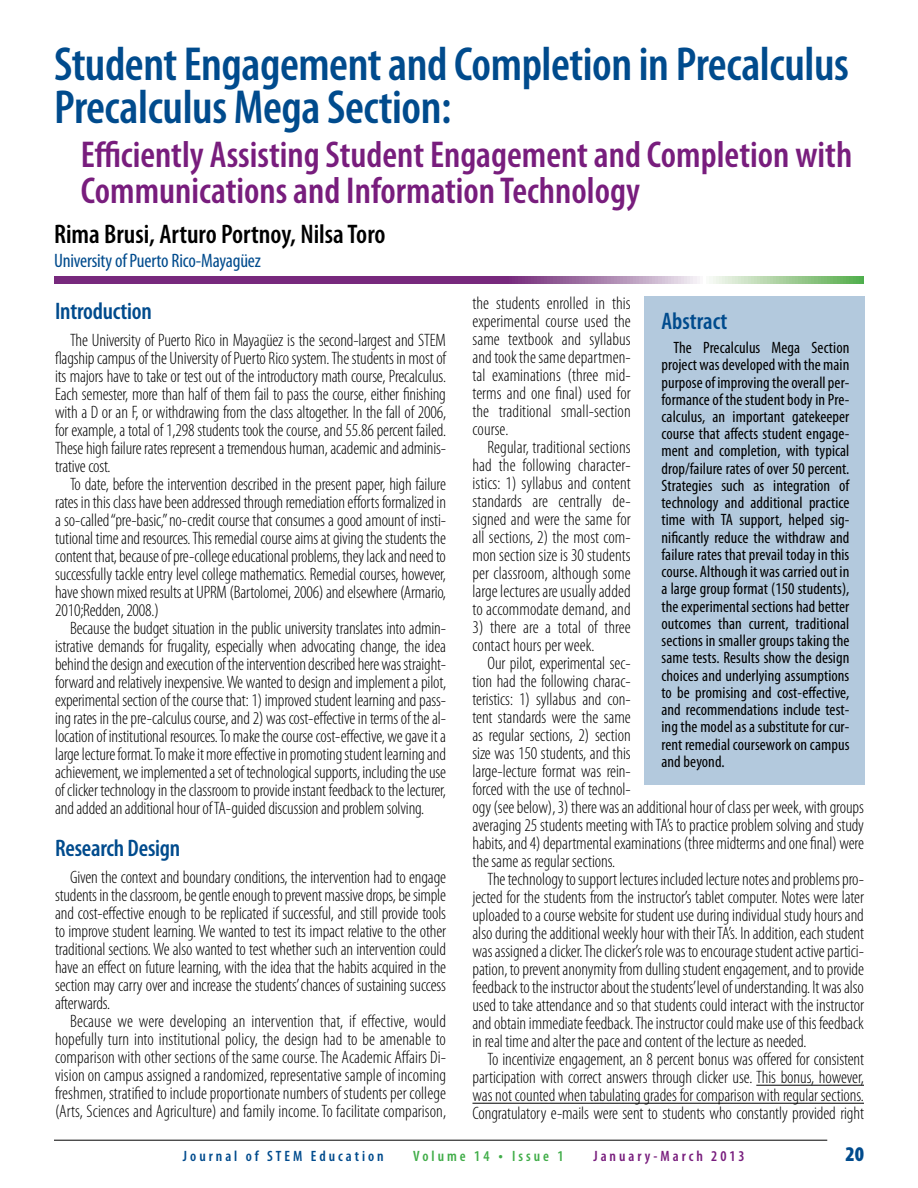
<style>
.page{position:relative;width:918px;height:1188px;background:#fff}
.page>*{position:absolute;margin:0;border:0;box-sizing:border-box;transform-origin:0 0}
.t1{font:600 condensed 48px/43.5px "Myriad Pro";letter-spacing:-.01em;color:#004b8d}
.t2{font:600 condensed 37.5px/36px "Myriad Pro";color:#781d7d}
.t3{font:600 condensed 27px "Myriad Pro";color:#000}
.t4{font:600 condensed 24px "Myriad Pro";letter-spacing:-.01em;color:#004b8d}
.t5{font:900 condensed 21px "Myriad Pro";color:#004b8d}
.t6{font:condensed 19.5px "Myriad Pro";letter-spacing:-.01em;color:#004b8d}
.t7{font:300 condensed 18px/18px "Myriad Pro";letter-spacing:-.005em;color:#000;text-align:justify}
.t8{font:condensed 16.5px/17.2px "Myriad Pro";letter-spacing:.005em;color:#000;text-align:justify}
.t9{font:600 condensed 15px "Myriad Pro";letter-spacing:.2em;color:#004b8d}
.t10{font:600 condensed 15px "Myriad Pro";letter-spacing:.2em;color:#781d7d}
.t11{font:600 condensed 15px "Myriad Pro";letter-spacing:.2em;color:#41ad49}
.s1{font-size:16.5px}
</style>
<div class="page">
<hr style="left:54px;top:1140px;width:773px;height:1px;background:#000">
<div style="left:644px;top:296px;width:221px;height:488px;background:#b3c9dd"></div>
<svg style="left:54px;top:276px;width:810px;height:8px;background:#8e6291"></svg>
<hr style="left:756px;top:1085px;width:108px;height:1px;background:#000">
<hr style="left:472px;top:1103px;width:392px;height:1px;background:#000">
<h1 class="t1" style="left:54px;top:41px;width:796px">Student Engagement and Completion in Precalculus<br>Precalculus Mega Section:</h1>
<h2 class="t2" style="left:81px;top:135px;width:773px">Efficiently Assisting Student Engagement and Completion with<br>Communications and Information Technology</h2>
<h3 class="t3" style="left:54px;top:217px;width:333px">Rima Brusi, Arturo Portnoy, Nilsa Toro</h3>
<p class="t6" style="left:54px;top:249px;width:208px">University of Puerto Rico-Mayagüez</p>
<h3 class="t4" style="left:55px;top:297px;width:98px">Introduction</h3>
<p class="t7" style="left:55px;top:331px;width:393px;text-indent:15px">The University of Puerto Rico in Mayagüez is the second-largest and STEM flagship campus of the University of Puerto Rico system. The students in most of its majors have to take or test out of the introductory math course, Precalculus.<br>Each semester, more than half of them fail to pass the course, either finishing with a D or an F, or withdrawing from the class altogether. In the fall of 2006, for example, a total of 1,298 students took the course, and 55.86 percent failed.<br>These high failure rates represent a tremendous human, academic and adminis&shy;trative cost.</p>
<p class="t7" style="left:55px;top:475px;width:392px;text-indent:15px">To date, before the intervention described in the present paper, high failure rates in this class have been addressed through remediation efforts formalized in a so-called “pre-basic,” no-credit course that consumes a good amount of insti&shy;tutional time and resources. This remedial course aims at giving the students the content that, because of pre-college educational problems, they lack and need to successfully tackle entry level college mathematics. Remedial courses, however, have shown mixed results at UPRM (Bartolomei, 2006) and elsewhere (Armario, 2010;Redden, 2008.)</p>
<p class="t7" style="left:55px;top:619px;width:393px;text-indent:15px">Because the budget situation in the public university translates into admin&shy;istrative demands for frugality, especially when advocating change, the idea behind the design and execution of the intervention described here was straight&shy;forward and relatively inexpensive. We wanted to design and implement a pilot, experimental section of the course that: 1) improved student learning and pass&shy;ing rates in the pre-calculus course, and 2) was cost-effective in terms of the al&shy;location of institutional resources. To make the course cost-effective, we gave it a large lecture format. To make it more effective in promoting student learning and achievement, we implemented a set of technological supports, including the use of clicker technology in the classroom to provide instant feedback to the lecturer, and added an additional hour of TA-guided discussion and problem solving.</p>
<h3 class="t4" style="left:55px;top:834px;width:127px">Research Design</h3>
<p class="t7" style="left:55px;top:868px;width:393px;text-indent:15px">Given the context and boundary conditions, the intervention had to engage students in the classroom, be gentle enough to prevent massive drops, be simple and cost-effective enough to be replicated if successful, and still provide tools to improve student learning. We wanted to test its impact relative to the other traditional sections. We also wanted to test whether such an intervention could have an effect on future learning, with the idea that the habits acquired in the section may carry over and increase the students’ chances of sustaining success afterwards.</p>
<p class="t7" style="left:55px;top:1012px;width:393px;text-indent:15px">Because we were developing an intervention that, if effective, would hopefully turn into institutional policy, the design had to be amenable to comparison with other sections of the same course. The Academic Affairs Di&shy;vision on campus assigned a randomized, representative sample of incoming freshmen, stratified to include proportionate numbers of students per college (Arts, Sciences and Agriculture) and family income. To facilitate comparison,</p>
<p class="t7" style="left:472px;top:294px;width:160px">the students enrolled in this experimental course used the same textbook and syllabus and took the same departmen&shy;tal examinations (three mid&shy;terms and one final) used for the traditional small-section course.</p>
<p class="t7" style="left:472px;top:438px;width:160px;text-indent:15px">Regular, traditional sections had the following character&shy;istics: 1) syllabus and content standards are centrally de&shy;signed and were the same for all sections, 2) the most com&shy;mon section size is 30 students per classroom, although some large lectures are usually added to accommodate demand, and</p>
<p class="t7" style="left:472px;top:618px;width:160px">3) there are a total of three contact hours per week.</p>
<p class="t7" style="left:472px;top:654px;width:393px;text-align:left;text-indent:15px">Our pilot, experimental sec-<br>tion had the following charac-<br>teristics: 1) syllabus and con-<br>tent standards were the same<br>as regular sections, 2) section<br>size was 150 students, and this<br>large-lecture format was rein-<br>forced with the use of technol-<br>ogy (see below), 3) there was an additional hour of class per week, with groups averaging 25 students meeting with TA’s to practice problem solving and study habits, and 4) departmental examinations (three midterms and one final) were the same as regular sections.</p>
<p class="t7" style="left:472px;top:870px;width:393px;text-indent:15px">The technology to support lectures included lecture notes and problems pro&shy;jected for the students from the instructor’s tablet computer. Notes were later uploaded to a course website for student use during individual study hours and also during the additional weekly hour with their TA’s. In addition, each student was assigned a clicker. The clicker’s role was to encourage student active partici&shy;pation, to prevent anonymity from dulling student engagement, and to provide feedback to the instructor about the students’level of understanding. It was also used to take attendance and so that students could interact with the instructor and obtain immediate feedback. The instructor could make use of this feedback in real time and alter the pace and content of the lecture as needed.</p>
<p class="t7" style="left:472px;top:1050px;width:393px;text-indent:15px">To incentivize engagement, an 8 percent bonus was offered for consistent participation with correct answers through clicker use. This bonus, however, was not counted when tabulating grades for comparison with regular sections.<br>Congratulatory e-mails were sent to students who constantly provided right</p>
<h3 class="t4" style="left:662px;top:306px;width:67px">Abstract</h3>
<p class="t8" style="left:662px;top:339px;width:189px;text-indent:12px">The Precalculus Mega Section project was developed with the main purpose of improving the overall per&shy;formance of the student body in Pre&shy;calculus, an important gatekeeper course that affects student engage&shy;ment and completion, with typical drop/failure rates of over 50 percent.<br>Strategies such as integration of technology and additional practice time with TA support, helped sig&shy;nificantly reduce the withdraw and failure rates that prevail today in this course. Although it was carried out in a large group format (150 students), the experimental sections had better outcomes than current, traditional sections in smaller groups taking the same tests. Results show the design choices and underlying assumptions to be promising and cost-effective, and recommendations include test&shy;ing the model as a substitute for cur&shy;rent remedial coursework on campus and beyond.</p>
<p class="t9" style="left:183px;top:1147px;width:202px">Journal of STEM Education</p>
<p class="t11" style="left:413px;top:1147px;width:152px">Volume 14 <span class="s1">•</span> Issue 1</p>
<p class="t10" style="left:593px;top:1147px;width:153px">January-March 2013</p>
<p class="t5" style="left:845px;top:1141px;width:20px">20</p>
</div>
